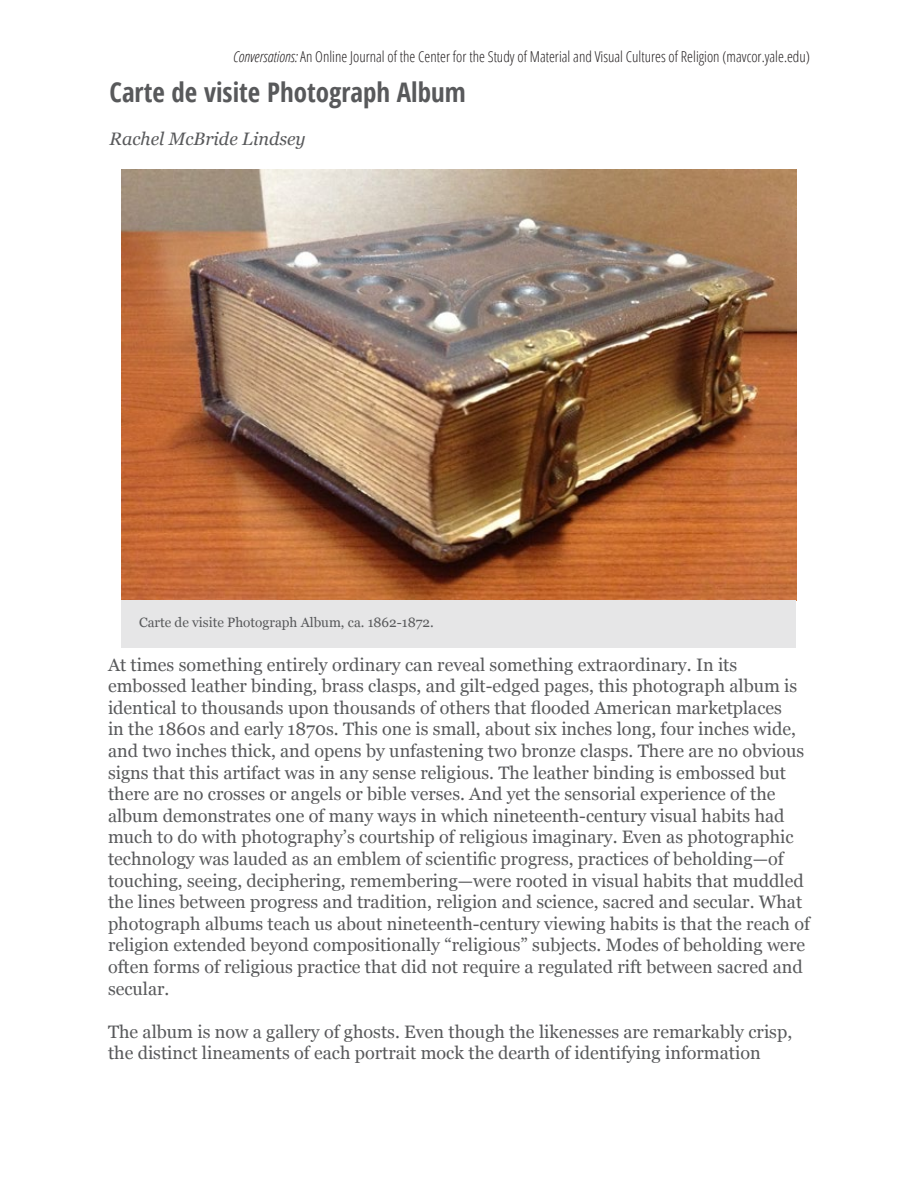
<style>
.page{position:relative;width:918px;height:1188px;background:#fff}
.page>*{position:absolute;margin:0;border:0;box-sizing:border-box;transform-origin:0 0}
.t1{font:700 condensed 27px "Open Sans";color:#58595b}
.t2{font:18px/21.6px "Georgia";color:#58595b}
.t3{font:italic 18px "Georgia";color:#58595b}
.t4{font:300 condensed 15px "Open Sans";color:#231f20}
.t5{font:13.5px "Georgia";color:#58595b}
.s1{font-style:italic}
</style>
<div class="page">
<img style="left:122px;top:169px;width:674px;height:432px">
<div style="left:122px;top:601px;width:674px;height:47px;background:#e6e6e7"></div>
<p class="t4" style="left:233px;top:46px;width:578px"><span class="s1">Conversations:</span> An Online Journal of the Center for the Study of Material and Visual Cultures of Religion (mavcor.yale.edu)</p>
<p class="t1" style="left:110px;top:73px;width:358px">Carte de visite Photograph Album</p>
<p class="t3" style="left:110px;top:126px;width:198px">Rachel McBride Lindsey</p>
<p class="t5" style="left:139px;top:613px;width:296px">Carte de visite Photograph Album, ca. 1862-1872.</p>
<p class="t2" style="left:108px;top:653px;width:703px">At times something entirely ordinary can reveal something extraordinary. In its embossed leather binding, brass clasps, and gilt-edged pages, this photograph album is identical to thousands upon thousands of others that flooded American marketplaces<br>in the 1860s and early 1870s. This one is small, about six inches long, four inches wide, and two inches thick, and opens by unfastening two bronze clasps. There are no obvious signs that this artifact was in any sense religious. The leather binding is embossed but there are no crosses or angels or bible verses. And yet the sensorial experience of the album demonstrates one of many ways in which nineteenth-century visual habits had much to do with photography’s courtship of religious imaginary. Even as photographic technology was lauded as an emblem of scientific progress, practices of beholding—of touching, seeing, deciphering, remembering—were rooted in visual habits that muddled the lines between progress and tradition, religion and science, sacred and secular. What photograph albums teach us about nineteenth-century viewing habits is that the reach of religion extended beyond compositionally “religious” subjects. Modes of beholding were often forms of religious practice that did not require a regulated rift between sacred and secular.</p>
<p class="t2" style="left:108px;top:1020px;width:686px">The album is now a gallery of ghosts. Even though the likenesses are remarkably crisp, the distinct lineaments of each portrait mock the dearth of identifying information</p>
</div>
